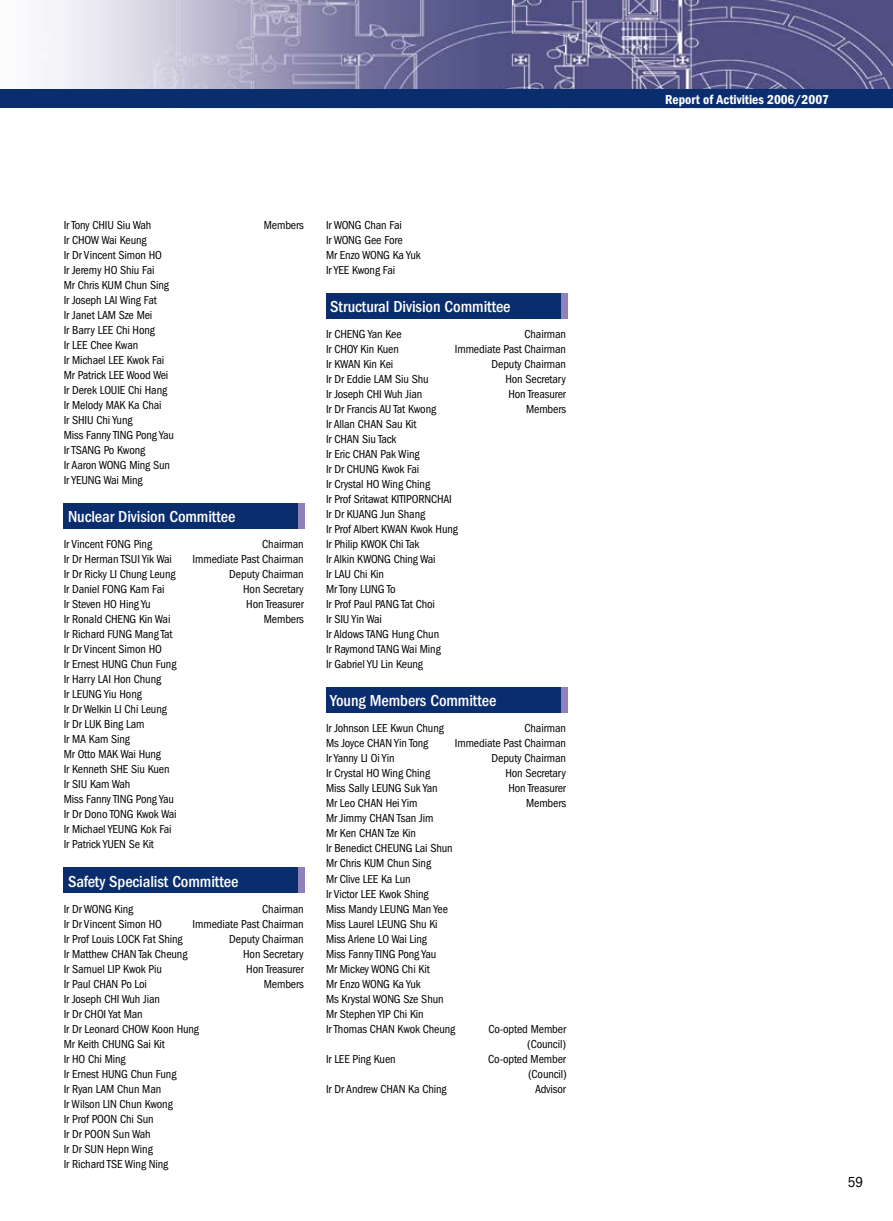
<style>
.page{position:relative;width:893px;height:1221px;background:#fff}
.page>*{position:absolute;margin:0;border:0;box-sizing:border-box;transform-origin:0 0}
.t1{font:500 condensed 16.5px "Franklin Gothic";letter-spacing:-.005em;color:#fff}
.t2{font:condensed 15px "Franklin Gothic";color:#000}
.t3{font:600 condensed 13.5px "Franklin Gothic";color:#fff}
.t4{font:condensed 12px/15px "Franklin Gothic";letter-spacing:-.01em;color:#000}
</style>
<div class="page">
<img style="left:42px;top:0;width:851px;height:89px">
<div style="left:0;top:89px;width:893px;height:19px;background:#0a2d6d"></div>
<div style="left:64px;top:503px;width:238px;height:26px;background:#0a2d6d"></div>
<div style="left:299px;top:503px;width:6px;height:26px;background:#8e81bc"></div>
<div style="left:64px;top:867px;width:238px;height:26px;background:#0a2d6d"></div>
<div style="left:299px;top:867px;width:6px;height:26px;background:#8e81bc"></div>
<div style="left:326px;top:293px;width:238px;height:26px;background:#0a2d6d"></div>
<div style="left:561px;top:293px;width:6px;height:26px;background:#8e81bc"></div>
<div style="left:326px;top:687px;width:238px;height:26px;background:#0a2d6d"></div>
<div style="left:561px;top:687px;width:6px;height:26px;background:#8e81bc"></div>
<p class="t4" style="left:64px;top:218px;width:89px">Ir Tony CHIU Siu Wah</p>
<p class="t4" style="left:264px;top:218px;width:41px">Members</p>
<p class="t4" style="left:64px;top:233px;width:112px">Ir CHOW Wai Keung<br>Ir Dr Vincent Simon HO<br>Ir Jeremy HO Shiu Fai<br>Mr Chris KUM Chun Sing<br>Ir Joseph LAI Wing Fat<br>Ir Janet LAM Sze Mei<br>Ir Barry LEE Chi Hong<br>Ir LEE Chee Kwan<br>Ir Michael LEE Kwok Fai<br>Mr Patrick LEE Wood Wei<br>Ir Derek LOUIE Chi Hang<br>Ir Melody MAK Ka Chai<br>Ir SHIU Chi Yung<br>Miss Fanny TING Pong Yau<br>Ir TSANG Po Kwong<br>Ir Aaron WONG Ming Sun<br>Ir YEUNG Wai Ming</p>
<h1 class="t1" style="left:68px;top:507px;width:169px">Nuclear Division Committee</h1>
<p class="t4" style="left:64px;top:537px;width:90px">Ir Vincent FONG Ping</p>
<p class="t4" style="left:262px;top:537px;width:43px">Chairman</p>
<p class="t4" style="left:64px;top:552px;width:110px">Ir Dr Herman TSUI Yik Wai</p>
<p class="t4" style="left:193px;top:552px;width:113px">Immediate Past Chairman</p>
<p class="t4" style="left:64px;top:567px;width:113px">Ir Dr Ricky LI Chung Leung</p>
<p class="t4" style="left:229px;top:567px;width:76px">Deputy Chairman</p>
<p class="t4" style="left:64px;top:582px;width:102px">Ir Daniel FONG Kam Fai</p>
<p class="t4" style="left:243px;top:582px;width:62px">Hon Secretary</p>
<p class="t4" style="left:64px;top:597px;width:88px">Ir Steven HO Hing Yu</p>
<p class="t4" style="left:246px;top:597px;width:59px">Hon Treasurer</p>
<p class="t4" style="left:64px;top:612px;width:108px">Ir Ronald CHENG Kin Wai</p>
<p class="t4" style="left:264px;top:612px;width:41px">Members</p>
<p class="t4" style="left:64px;top:627px;width:114px">Ir Richard FUNG Mang Tat<br>Ir Dr Vincent Simon HO<br>Ir Ernest HUNG Chun Fung<br>Ir Harry LAI Hon Chung<br>Ir LEUNG Yiu Hong<br>Ir Dr Welkin LI Chi Leung<br>Ir Dr LUK Bing Lam<br>Ir MA Kam Sing<br>Mr Otto MAK Wai Hung<br>Ir Kenneth SHE Siu Kuen<br>Ir SIU Kam Wah<br>Miss Fanny TING Pong Yau<br>Ir Dr Dono TONG Kwok Wai<br>Ir Michael YEUNG Kok Fai<br>Ir Patrick YUEN Se Kit</p>
<h1 class="t1" style="left:68px;top:871px;width:172px">Safety Specialist Committee</h1>
<p class="t4" style="left:64px;top:901px;width:71px">Ir Dr WONG King</p>
<p class="t4" style="left:262px;top:901px;width:43px">Chairman</p>
<p class="t4" style="left:64px;top:916px;width:100px">Ir Dr Vincent Simon HO</p>
<p class="t4" style="left:193px;top:916px;width:113px">Immediate Past Chairman</p>
<p class="t4" style="left:64px;top:931px;width:120px">Ir Prof Louis LOCK Fat Shing</p>
<p class="t4" style="left:229px;top:931px;width:76px">Deputy Chairman</p>
<p class="t4" style="left:64px;top:946px;width:125px">Ir Matthew CHAN Tak Cheung</p>
<p class="t4" style="left:243px;top:946px;width:62px">Hon Secretary</p>
<p class="t4" style="left:64px;top:961px;width:100px">Ir Samuel LIP Kwok Piu</p>
<p class="t4" style="left:246px;top:961px;width:59px">Hon Treasurer</p>
<p class="t4" style="left:64px;top:976px;width:85px">Ir Paul CHAN Po Loi</p>
<p class="t4" style="left:264px;top:976px;width:41px">Members</p>
<p class="t4" style="left:64px;top:991px;width:137px">Ir Joseph CHI Wuh Jian<br>Ir Dr CHOI Yat Man<br>Ir Dr Leonard CHOW Koon Hung<br>Mr Keith CHUNG Sai Kit<br>Ir HO Chi Ming<br>Ir Ernest HUNG Chun Fung<br>Ir Ryan LAM Chun Man<br>Ir Wilson LIN Chun Kwong<br>Ir Prof POON Chi Sun<br>Ir Dr POON Sun Wah<br>Ir Dr SUN Hepn Wing<br>Ir Richard TSE Wing Ning</p>
<p class="t4" style="left:326px;top:218px;width:96px">Ir WONG Chan Fai<br>Ir WONG Gee Fore<br>Mr Enzo WONG Ka Yuk<br>Ir YEE Kwong Fai</p>
<h1 class="t1" style="left:330px;top:297px;width:182px">Structural Division Committee</h1>
<p class="t4" style="left:326px;top:327px;width:77px">Ir CHENG Yan Kee</p>
<p class="t4" style="left:524px;top:327px;width:43px">Chairman</p>
<p class="t4" style="left:326px;top:342px;width:74px">Ir CHOY Kin Kuen</p>
<p class="t4" style="left:455px;top:342px;width:113px">Immediate Past Chairman</p>
<p class="t4" style="left:326px;top:357px;width:69px">Ir KWAN Kin Kei</p>
<p class="t4" style="left:491px;top:357px;width:76px">Deputy Chairman</p>
<p class="t4" style="left:326px;top:372px;width:104px">Ir Dr Eddie LAM Siu Shu</p>
<p class="t4" style="left:505px;top:372px;width:62px">Hon Secretary</p>
<p class="t4" style="left:326px;top:387px;width:98px">Ir Joseph CHI Wuh Jian</p>
<p class="t4" style="left:508px;top:387px;width:59px">Hon Treasurer</p>
<p class="t4" style="left:326px;top:402px;width:112px">Ir Dr Francis AU Tat Kwong</p>
<p class="t4" style="left:526px;top:402px;width:41px">Members</p>
<p class="t4" style="left:326px;top:417px;width:133px">Ir Allan CHAN Sau Kit<br>Ir CHAN Siu Tack<br>Ir Eric CHAN Pak Wing<br>Ir Dr CHUNG Kwok Fai<br>Ir Crystal HO Wing Ching<br>Ir Prof Sritawat KITIPORNCHAI<br>Ir Dr KUANG Jun Shang<br>Ir Prof Albert KWAN Kwok Hung<br>Ir Philip KWOK Chi Tak<br>Ir Alkin KWONG Ching Wai<br>Ir LAU Chi Kin<br>Mr Tony LUNG To<br>Ir Prof Paul PANG Tat Choi<br>Ir SIU Yin Wai<br>Ir Aldows TANG Hung Chun<br>Ir Raymond TANG Wai Ming<br>Ir Gabriel YU Lin Keung</p>
<h1 class="t1" style="left:330px;top:691px;width:168px">Young Members Committee</h1>
<p class="t4" style="left:326px;top:721px;width:119px">Ir Johnson LEE Kwun Chung</p>
<p class="t4" style="left:524px;top:721px;width:43px">Chairman</p>
<p class="t4" style="left:326px;top:736px;width:104px">Ms Joyce CHAN Yin Tong</p>
<p class="t4" style="left:455px;top:736px;width:113px">Immediate Past Chairman</p>
<p class="t4" style="left:326px;top:751px;width:70px">Ir Yanny LI Oi Yin</p>
<p class="t4" style="left:491px;top:751px;width:76px">Deputy Chairman</p>
<p class="t4" style="left:326px;top:766px;width:106px">Ir Crystal HO Wing Ching</p>
<p class="t4" style="left:505px;top:766px;width:62px">Hon Secretary</p>
<p class="t4" style="left:326px;top:781px;width:113px">Miss Sally LEUNG Suk Yan</p>
<p class="t4" style="left:508px;top:781px;width:59px">Hon Treasurer</p>
<p class="t4" style="left:326px;top:796px;width:93px">Mr Leo CHAN Hei Yim</p>
<p class="t4" style="left:526px;top:796px;width:41px">Members</p>
<p class="t4" style="left:326px;top:811px;width:131px">Mr Jimmy CHAN Tsan Jim<br>Mr Ken CHAN Tze Kin<br>Ir Benedict CHEUNG Lai Shun<br>Mr Chris KUM Chun Sing<br>Mr Clive LEE Ka Lun<br>Ir Victor LEE Kwok Shing<br>Miss Mandy LEUNG Man Yee<br>Miss Laurel LEUNG Shu Ki<br>Miss Arlene LO Wai Ling<br>Miss Fanny TING Pong Yau<br>Mr Mickey WONG Chi Kit<br>Mr Enzo WONG Ka Yuk<br>Ms Krystal WONG Sze Shun<br>Mr Stephen YIP Chi Kin<br>Ir Thomas CHAN Kwok Cheung</p>
<p class="t4" style="left:488px;top:1021px;width:79px;text-align:right">Co-opted Member (Council)</p>
<p class="t4" style="left:326px;top:1051px;width:71px">Ir LEE Ping Kuen</p>
<p class="t4" style="left:488px;top:1051px;width:80px;text-align:right">Co-opted Member (Council)</p>
<p class="t4" style="left:326px;top:1081px;width:122px">Ir Dr Andrew CHAN Ka Ching</p>
<p class="t4" style="left:535px;top:1081px;width:32px">Advisor</p>
<p class="t3" style="left:665px;top:92px;width:165px">Report of Activities 2006/2007</p>
<p class="t2" style="left:848px;top:1173px;width:17px">59</p>
</div>
